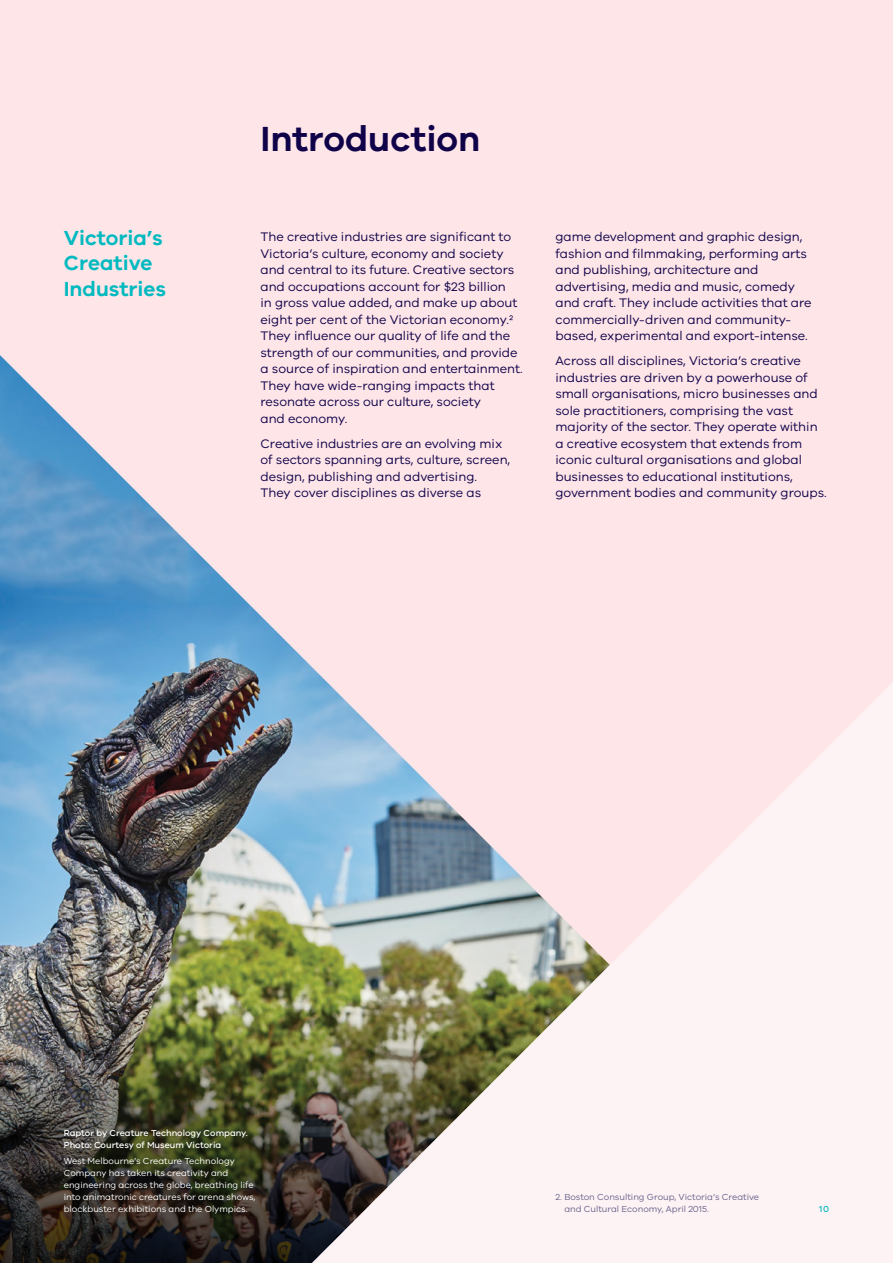
<style>
.page{position:relative;width:893px;height:1263px;background:#fde5e8}
.page>*{position:absolute;margin:0;border:0;box-sizing:border-box;transform-origin:0 0}
.t1{font:600 36px "VIC";color:#100249}
.t2{font:600 21px/25.2px "VIC";color:#00bac0}
.t3{font:12.75px/16.5px "VIC";color:#100249}
.t4{font:9px/12px "VIC";color:#fff}
.t5{font:9px/12px "VIC";color:#69638d}
.t6{font:500 9px/12px "VIC";color:#fff}
.t7{font:500 9px "VIC";color:#00bac0}
</style>
<div class="page">
<img style="left:0;top:355px;width:327px;height:648px">
<svg style="left:312px;top:682px;width:581px;height:581px;fill:#fef3f4"></svg>
<img style="left:0;top:1003px;width:571px;height:260px">
<h1 class="t1" style="left:260px;top:117px;width:221px">Introduction</h1>
<h2 class="t2" style="left:64px;top:225px;width:104px">Victoria’s<br>Creative<br>Industries</h2>
<p class="t3" style="left:260px;top:228px;width:264px">The creative industries are significant to Victoria’s culture, economy and society and central to its future. Creative sectors and occupations account for $23 billion<br>in gross value added, and make up about eight per cent of the Victorian economy.2<br>They influence our quality of life and the strength of our communities, and provide a source of inspiration and entertainment.<br>They have wide-ranging impacts that resonate across our culture, society<br>and economy.</p>
<p class="t3" style="left:260px;top:435px;width:251px">Creative industries are an evolving mix of sectors spanning arts, culture, screen, design, publishing and advertising.<br>They cover disciplines as diverse as</p>
<p class="t3" style="left:555px;top:228px;width:258px">game development and graphic design, fashion and filmmaking, performing arts and publishing, architecture and advertising, media and music, comedy and craft. They include activities that are commercially-driven and community&shy;based, experimental and export-intense.</p>
<p class="t3" style="left:555px;top:352px;width:273px">Across all disciplines, Victoria’s creative industries are driven by a powerhouse of small organisations, micro businesses and sole practitioners, comprising the vast majority of the sector. They operate within a creative ecosystem that extends from iconic cultural organisations and global businesses to educational institutions, government bodies and community groups.</p>
<p class="t6" style="left:64px;top:1126px;width:186px">Raptor by Creature Technology Company.<br>Photo: Courtesy of Museum Victoria</p>
<p class="t4" style="left:64px;top:1155px;width:193px">West Melbourne’s Creature Technology Company has taken its creativity and engineering across the globe, breathing life into animatronic creatures for arena shows, blockbuster exhibitions and the Olympics.</p>
<p class="t5" style="left:564px;top:1191px;width:196px;text-indent:-9px">2. Boston Consulting Group, Victoria’s Creative and Cultural Economy, April 2015.</p>
<p class="t7" style="left:819px;top:1203px;width:12px">10</p>
</div>
